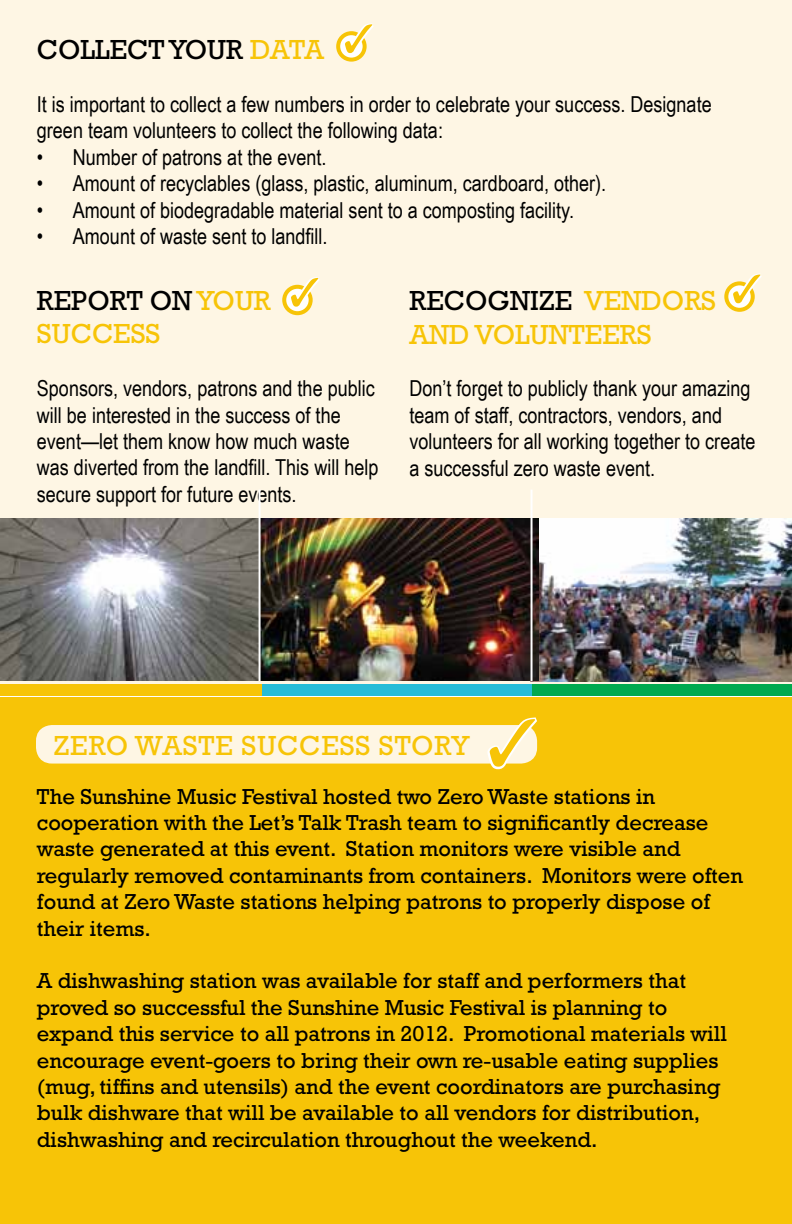
<style>
.page{position:relative;width:792px;height:1224px;background:#fff}
.page>*{position:absolute;margin:0;border:0;box-sizing:border-box;transform-origin:0 0}
.t1{font:28px/33.6px "Rockwell Std";color:#f7c407}
.t2{font:28px "Rockwell Std";letter-spacing:.03em;color:#f7c407}
.t3{font:28px "Rockwell Std";color:#000}
.t4{font:22px/26.4px "Rockwell Std";color:#000}
.t5{font:22px/26.4px "Arial Narrow";color:#000}
.s1{color:#f7c407}
.s2{color:#000}
</style>
<div class="page">
<div style="left:0;top:0;width:792px;height:691px;background:#fef6e4"></div>
<div style="left:336px;top:31px;width:31px;height:31px;border:4px solid #f7c407;border-radius:50%"></div>
<svg style="left:340px;top:23px;width:33px;height:35px"></svg>
<div style="left:0;top:698px;width:792px;height:526px;background:#f7c407"></div>
<div style="left:282px;top:285px;width:31px;height:30px;border:4px solid #f7c407;border-radius:50%"></div>
<svg style="left:286px;top:277px;width:33px;height:34px"></svg>
<div style="left:724px;top:281px;width:31px;height:31px;border:4px solid #f7c407;border-radius:50%"></div>
<svg style="left:729px;top:274px;width:33px;height:34px"></svg>
<div style="left:0;top:684px;width:263px;height:12px;background:#f7c407"></div>
<div style="left:262px;top:684px;width:275px;height:12px;background:#26bcd7"></div>
<div style="left:532px;top:684px;width:260px;height:12px;background:#00a94f"></div>
<div style="left:36px;top:725px;width:501px;height:39px;background:#fef6e4;border-radius:16px"></div>
<svg style="left:485px;top:717px;width:53px;height:53px"></svg>
<img style="left:539px;top:518px;width:253px;height:163px">
<img style="left:0;top:518px;width:259px;height:163px">
<img style="left:261px;top:518px;width:278px;height:163px">
<hr style="left:259px;top:490px;width:2px;height:191px;background:#fff">
<hr style="left:531px;top:490px;width:2px;height:191px;background:#fff">
<p class="t3" style="left:37px;top:34px;width:289px">COLLECT YOUR <span class="s1">DATA</span></p>
<p class="t5" style="left:37px;top:90px;width:676px">It is important to collect a few numbers in order to celebrate your success. Designate green team volunteers to collect the following data:</p>
<p class="t5" style="left:37px;top:143px;width:291px">• Number of patrons at the event.</p>
<p class="t5" style="left:37px;top:169px;width:571px">• Amount of recyclables (glass, plastic, aluminum, cardboard, other).</p>
<p class="t5" style="left:37px;top:196px;width:539px">• Amount of biodegradable material sent to a composting facility.</p>
<p class="t5" style="left:37px;top:222px;width:292px">• Amount of waste sent to landfill.</p>
<p class="t1" style="left:37px;top:283px;width:235px"><span class="s2">REPORT ON</span> YOUR<br>SUCCESS</p>
<p class="t5" style="left:37px;top:374px;width:343px">Sponsors, vendors, patrons and the public will be interested in the success of the event—let them know how much waste was diverted from the landfill. This will help secure support for future events.</p>
<p class="t1" style="left:410px;top:283px;width:308px"><span class="s2">RECOGNIZE</span> VENDORS<br>AND VOLUNTEERS</p>
<p class="t5" style="left:410px;top:375px;width:347px">Don’t forget to publicly thank your amazing team of staff, contractors, vendors, and volunteers for all working together to create a successful zero waste event.</p>
<p class="t2" style="left:54px;top:730px;width:417px">ZERO WASTE SUCCESS STORY</p>
<p class="t4" style="left:37px;top:783px;width:708px">The Sunshine Music Festival hosted two Zero Waste stations in cooperation with the Let’s Talk Trash team to significantly decrease waste generated at this event. Station monitors were visible and regularly removed contaminants from containers. Monitors were often found at Zero Waste stations helping patrons to properly dispose of their items.</p>
<p class="t4" style="left:37px;top:968px;width:691px">A dishwashing station was available for staff and performers that proved so successful the Sunshine Music Festival is planning to expand this service to all patrons in 2012. Promotional materials will encourage event-goers to bring their own re-usable eating supplies (mug, tiffins and utensils) and the event coordinators are purchasing bulk dishware that will be available to all vendors for distribution, dishwashing and recirculation throughout the weekend.</p>
</div>
